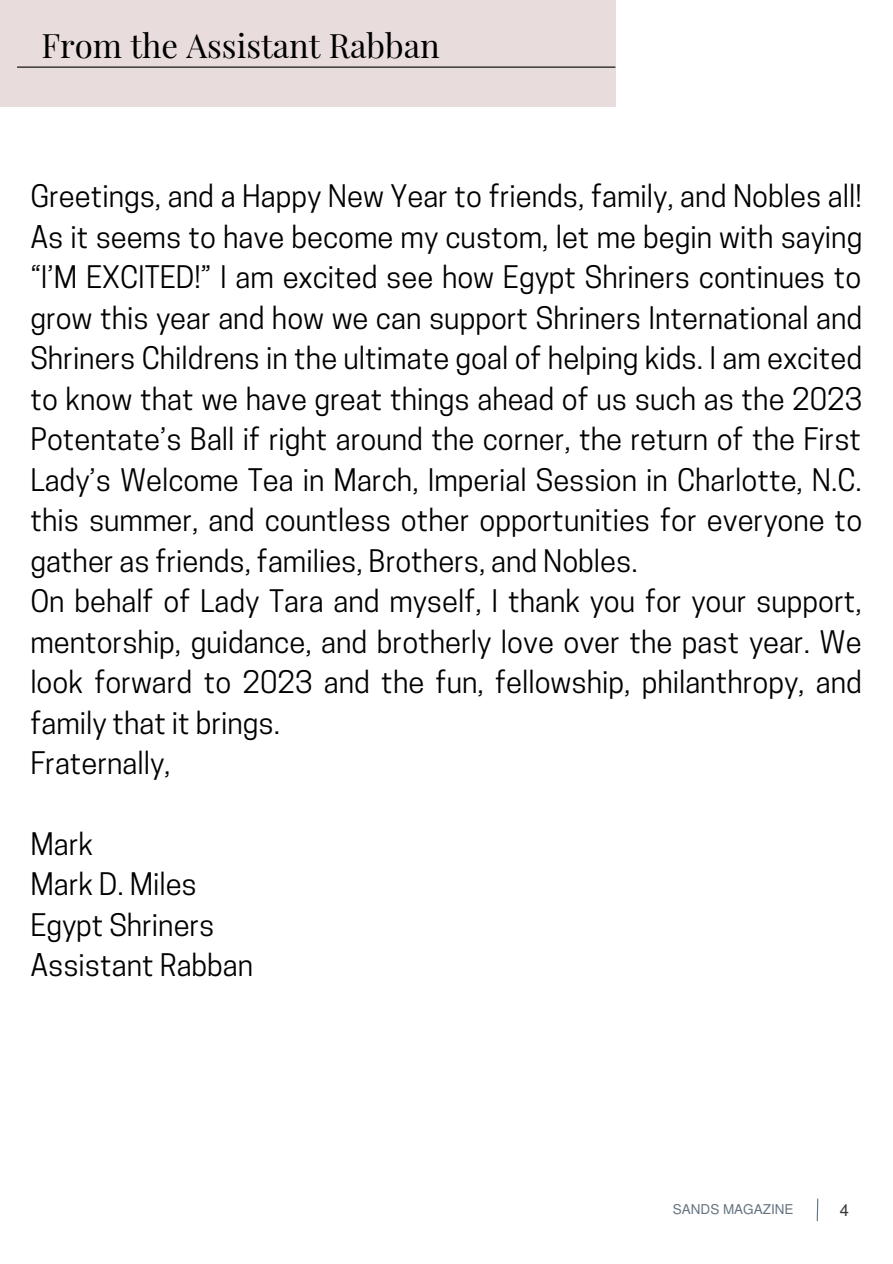
<style>
.page{position:relative;width:893px;height:1264px;background:#fff}
.page>*{position:absolute;margin:0;border:0;box-sizing:border-box;transform-origin:0 0}
.t1{font:33px "Playfair Display";color:#000}
.t2{font:29.1px/40.5px "Cooper Hewitt";color:#000}
.t3{font:16.5px "Mukti";color:#3b3939}
.t4{font:13.5px "Mukti";color:#637380}
</style>
<div class="page">
<div style="left:0;top:0;width:615px;height:107px;background:#e8dddc"></div>
<svg style="left:816px;top:1198px;width:2px;height:24px"></svg>
<hr style="left:17px;top:67px;width:598px;height:1px;background:#000">
<p class="t1" style="left:41px;top:22px;width:400px">From the Assistant Rabban</p>
<p class="t2" style="left:30px;top:180px;width:833px">Greetings, and a Happy New Year to friends, family, and Nobles all!<br>As it seems to have become my custom, let me begin with saying “I’M EXCITED!” I am excited see how Egypt Shriners continues to grow this year and how we can support Shriners International and Shriners Childrens in the ultimate goal of helping kids. I am excited to know that we have great things ahead of us such as the 2023<br>Potentate’s Ball if right around the corner, the return of the First Lady’s Welcome Tea in March, Imperial Session in Charlotte, N.C. this summer, and countless other opportunities for everyone to gather as friends, families, Brothers, and Nobles.<br>On behalf of Lady Tara and myself, I thank you for your support, mentorship, guidance, and brotherly love over the past year. We look forward to 2023 and the fun, fellowship, philanthropy, and family that it brings.<br>Fraternally,</p>
<p class="t2" style="left:30px;top:827px;width:224px">Mark<br>Mark D. Miles<br>Egypt Shriners<br>Assistant Rabban</p>
<p class="t4" style="left:672px;top:1199px;width:122px">SANDS MAGAZINE</p>
<p class="t3" style="left:839px;top:1198px;width:11px">4</p>
</div>
